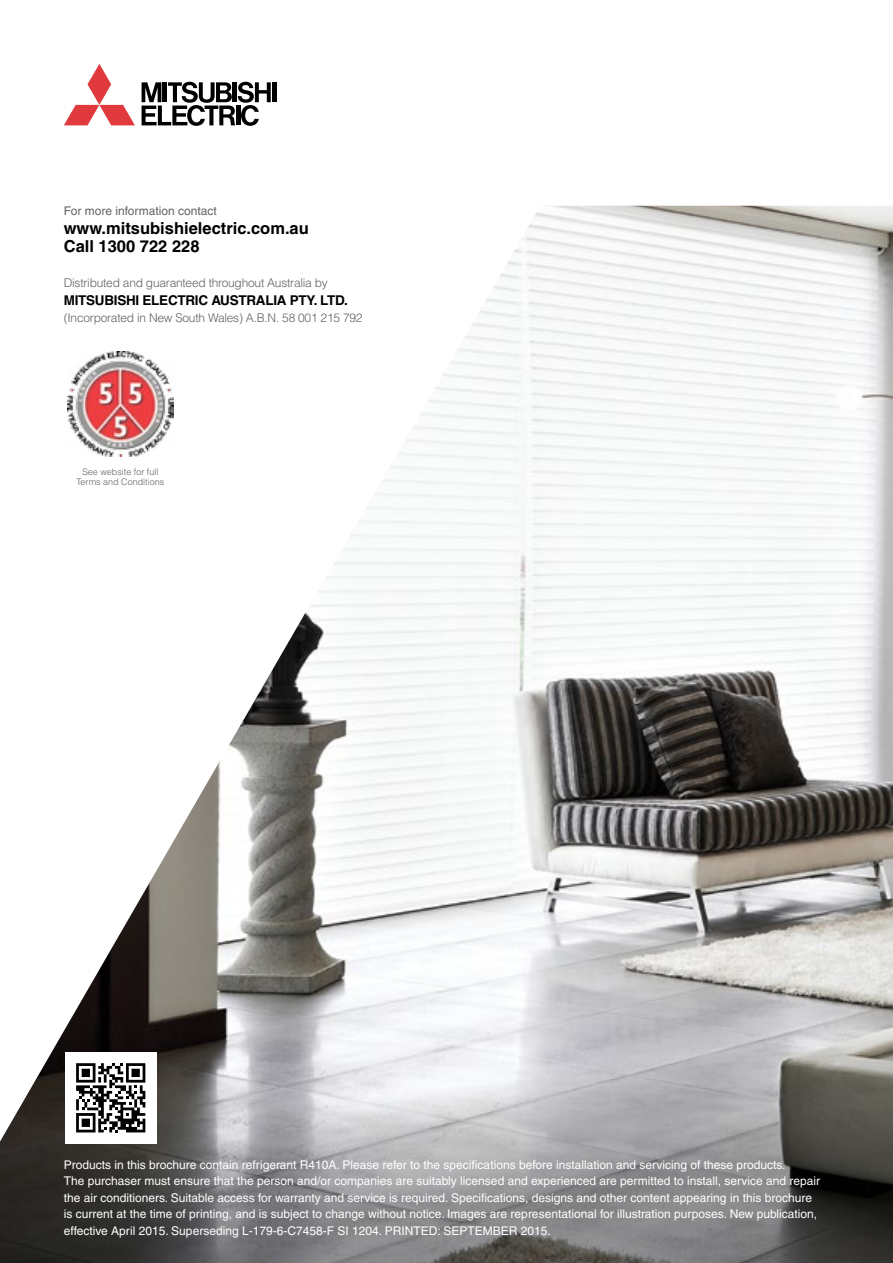
<style>
.page{position:relative;width:893px;height:1263px;background:#fff}
.page>*{position:absolute;margin:0;border:0;box-sizing:border-box;transform-origin:0 0}
.t1{font:700 16.5px/18.6px "Helvetica";color:#000}
.t2{font:700 13.5px "Helvetica";letter-spacing:-.02em;color:#000}
.t3{font:12px/16.5px "Helvetica";color:#fff}
.t4{font:300 12px "Helvetica";letter-spacing:-.02em;color:#65615e}
.t5{font:12px "Helvetica";color:#65615e}
.t6{font:300 9px/10.5px "Helvetica";color:#65615e;text-align:center}
</style>
<div class="page">
<img style="left:67px;top:206px;width:826px;height:757px">
<svg style="left:0;top:963px;width:893px;height:300px;background:#949394"></svg>
<svg style="left:64px;top:64px;width:71px;height:61px"></svg>
<hr style="left:272px;top:82px;width:4px;height:20px;background:#000">
<svg style="left:142px;top:82px;width:129px;height:44px"></svg>
<img style="left:68px;top:352px;width:105px;height:105px">
<div style="left:65px;top:1052px;width:91px;height:91px;background:#fff"></div>
<svg style="left:76px;top:1063px;width:69px;height:69px"></svg>
<p class="t5" style="left:64px;top:204px;width:154px">For more information contact</p>
<h1 class="t1" style="left:64px;top:218px;width:247px">www.mitsubishielectric.com.au<br>Call 1300 722 228</h1>
<p class="t4" style="left:64px;top:275px;width:266px">Distributed and guaranteed throughout Australia by</p>
<p class="t2" style="left:64px;top:292px;width:286px">MITSUBISHI ELECTRIC AUSTRALIA PTY. LTD.</p>
<p class="t4" style="left:64px;top:310px;width:300px">(Incorporated in New South Wales) A.B.N. 58 001 215 792</p>
<p class="t6" style="left:77px;top:466px;width:89px">See website for full<br>Terms and Conditions</p>
<p class="t3" style="left:64px;top:1156px;width:758px">Products in this brochure contain refrigerant R410A. Please refer to the specifications before installation and servicing of these products.<br>The purchaser must ensure that the person and/or companies are suitably licensed and experienced are permitted to install, service and repair the air conditioners. Suitable access for warranty and service is required. Specifications, designs and other content appearing in this brochure is current at the time of printing, and is subject to change without notice. Images are representational for illustration purposes. New publication, effective April 2015. Superseding L-179-6-C7458-F SI 1204. PRINTED: SEPTEMBER 2015.</p>
</div>
